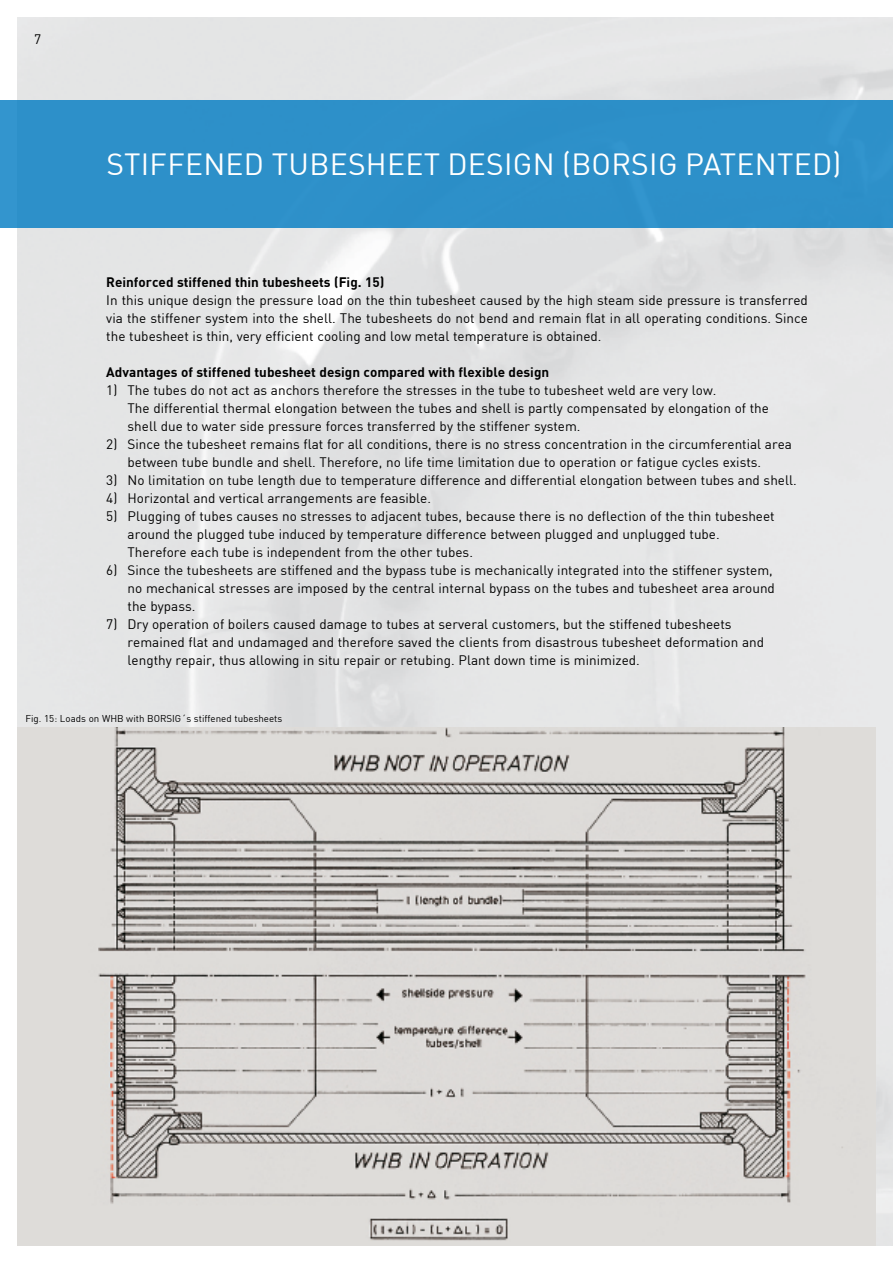
<style>
.page{position:relative;width:893px;height:1263px;background:#fff}
.page>*{position:absolute;margin:0;border:0;box-sizing:border-box;transform-origin:0 0}
.t1{font:30px "DIN Pro";letter-spacing:.01em;color:#fff}
.t2{font:13.5px/18px "DIN Pro";color:#000}
.t3{font:700 13.5px "DIN Pro";color:#000}
.t4{font:9.75px "DIN Pro";color:#000}
</style>
<div class="page">
<img style="left:17px;top:17px;width:876px;height:1229px">
<div style="left:0;top:100px;width:893px;height:127px;background:#2d90c9"></div>
<img style="left:17px;top:728px;width:859px;height:518px">
<p class="t2" style="left:34px;top:30px;width:9px">7</p>
<h1 class="t1" style="left:106px;top:141px;width:736px">STIFFENED TUBESHEET DESIGN (BORSIG PATENTED)</h1>
<p class="t3" style="left:106px;top:271px;width:280px">Reinforced stiffened thin tubesheets (Fig. 15)</p>
<p class="t2" style="left:106px;top:290px;width:703px;text-align:justify">In this unique design the pressure load on the thin tubesheet caused by the high steam side pressure is transferred via the stiffener system into the shell. The tubesheets do not bend and remain flat in all operating conditions. Since the tubesheet is thin, very efficient cooling and low metal temperature is obtained.</p>
<p class="t3" style="left:106px;top:361px;width:444px">Advantages of stiffened tubesheet design compared with flexible design</p>
<p class="t2" style="left:128px;top:380px;width:643px;text-indent:-21px">1) The tubes do not act as anchors therefore the stresses in the tube to tubesheet weld are very low.<br>The differential thermal elongation between the tubes and shell is partly compensated by elongation of the shell due to water side pressure forces transferred by the stiffener system.</p>
<p class="t2" style="left:128px;top:434px;width:666px;text-indent:-21px">2) Since the tubesheet remains flat for all conditions, there is no stress concentration in the circumferential area between tube bundle and shell. Therefore, no life time limitation due to operation or fatigue cycles exists.</p>
<p class="t2" style="left:106px;top:470px;width:692px">3) No limitation on tube length due to temperature difference and differential elongation between tubes and shell.</p>
<p class="t2" style="left:106px;top:488px;width:326px">4) Horizontal and vertical arrangements are feasible.</p>
<p class="t2" style="left:128px;top:506px;width:649px;text-indent:-21px">5) Plugging of tubes causes no stresses to adjacent tubes, because there is no deflection of the thin tubesheet around the plugged tube induced by temperature difference between plugged and unplugged tube.<br>Therefore each tube is independent from the other tubes.</p>
<p class="t2" style="left:128px;top:560px;width:649px;text-indent:-21px">6) Since the tubesheets are stiffened and the bypass tube is mechanically integrated into the stiffener system, no mechanical stresses are imposed by the central internal bypass on the tubes and tubesheet area around the bypass.</p>
<p class="t2" style="left:128px;top:614px;width:638px;text-indent:-21px">7) Dry operation of boilers caused damage to tubes at serveral customers, but the stiffened tubesheets remained flat and undamaged and therefore saved the clients from disastrous tubesheet deformation and lengthy repair, thus allowing in situ repair or retubing. Plant down time is minimized.</p>
<p class="t4" style="left:26px;top:711px;width:258px">Fig. 15: Loads on WHB with BORSIG´s stiffened tubesheets</p>
</div>
